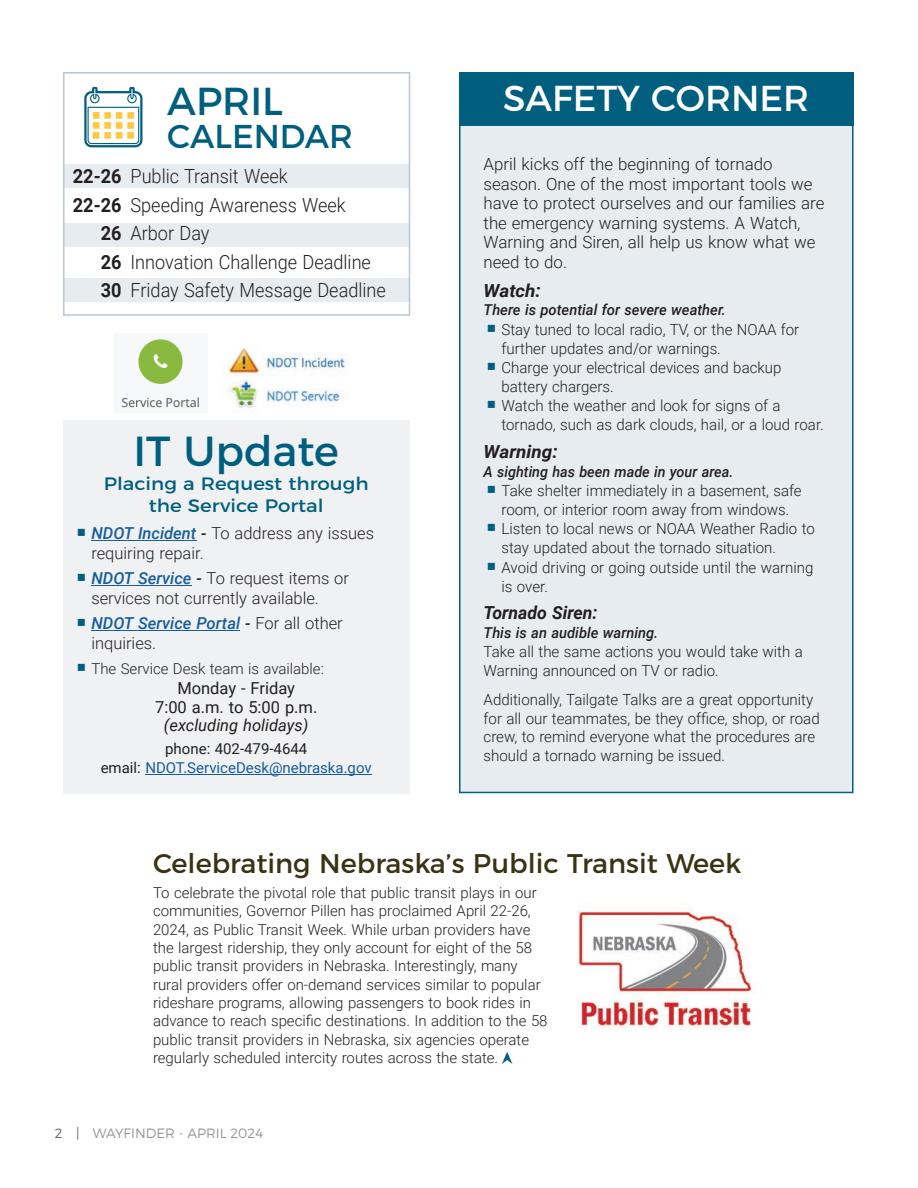
<style>
.page{position:relative;width:918px;height:1188px;background:#fff}
.page>*{position:absolute;margin:0;border:0;box-sizing:border-box;transform-origin:0 0}
.t1{font:42px "Montserrat";color:#005f7f}
.t2{font:39px "Montserrat";color:#005f7f}
.t3{font:36px "Montserrat";color:#fff}
.t4{font:33px "Montserrat";color:#005f7f}
.t5{font:27px "Montserrat";color:#3a3313}
.t6{font:300 19.5px "Roboto";color:#231f20;scale:.93 1}
.t7{font:18px/22.5px "Montserrat";color:#005f7f;text-align:center;scale:1.1 1}
.t8{font:italic 700 18px "Roboto";color:#231f20;scale:1.05 1}
.t9{font:italic 700 18px "Roboto";color:#231f20}
.t10{font:300 16.8px/19.5px "Roboto";color:#231f20}
.t11{font:300 16.5px/19.5px "Roboto";color:#231f20}
.t12{font:16.5px/19.5px "Roboto";color:#231f20;text-align:center}
.t13{font:italic 16.5px "Roboto";color:#231f20}
.t14{font:300 15.3px/18.8px "Roboto";color:#231f20}
.t15{font:300 15px/18.5px "Roboto";color:#231f20}
.t16{font:italic 500 15px "Roboto";color:#231f20}
.t17{font:15px/19.5px "Roboto";color:#175d9e;text-align:center}
.t18{font:italic 500 15px "Roboto";color:#231f20;scale:.96 1}
.t19{font:300 13.5px "Montserrat";color:#939598}
.s1{font-weight:700}
.s2{color:#005f7f}
.s3{font-weight:500;font-style:italic;color:#175d9e}
.s4{font-weight:500;font-style:italic}
.s5{color:#231f20}
.s6{color:#636366}
</style>
<div class="page">
<div style="left:459px;top:126px;width:395px;height:667px;background:#e7ecf0"></div>
<div style="left:459px;top:72px;width:395px;height:54px;background:#005f7f"></div>
<div style="left:63px;top:421px;width:347px;height:373px;background:#f0f1f2"></div>
<hr style="left:91px;top:540px;width:105px;height:1px;background:#175d9e">
<hr style="left:91px;top:585px;width:101px;height:1px;background:#175d9e">
<hr style="left:91px;top:630px;width:149px;height:1px;background:#175d9e">
<hr style="left:145px;top:774px;width:227px;height:1px;background:#175d9e">
<svg style="left:63px;top:72px;width:347px;height:244px"></svg>
<img style="left:225px;top:347px;width:123px;height:65px">
<img style="left:121px;top:339px;width:79px;height:69px">
<img style="left:578px;top:903px;width:177px;height:126px">
<h2 class="t2" style="left:167px;top:77px;width:117px">APRIL</h2>
<h3 class="t4" style="left:167px;top:116px;width:187px">CALENDAR</h3>
<p class="t6" style="left:73px;top:163px;width:232px"><span class="s1">22-26</span> Public Transit Week</p>
<p class="t6" style="left:73px;top:191px;width:295px"><span class="s1">22-26</span> Speeding Awareness Week</p>
<p class="t6" style="left:101px;top:220px;width:119px"><span class="s1">26</span> Arbor Day</p>
<p class="t6" style="left:101px;top:248px;width:292px"><span class="s1">26</span> Innovation Challenge Deadline</p>
<p class="t6" style="left:101px;top:277px;width:308px"><span class="s1">30</span> Friday Safety Message Deadline</p>
<h1 class="t1" style="left:134px;top:425px;width:207px">IT Update</h1>
<p class="t7" style="left:104px;top:472px;width:243px">Placing a Request through the Service Portal</p>
<p class="t11" style="left:91px;top:523px;width:284px;text-indent:-15px"><span class="s2">○</span> <span class="s3">NDOT Incident</span> <span class="s4">-</span> To address any issues requiring repair.</p>
<p class="t11" style="left:91px;top:568px;width:259px;text-indent:-15px"><span class="s2">○</span> <span class="s3">NDOT Service</span> <span class="s4">-</span> To request items or services not currently available.</p>
<p class="t11" style="left:91px;top:613px;width:253px;text-indent:-15px"><span class="s2">○</span> <span class="s3">NDOT Service Portal</span> <span class="s4">-</span> For all other inquiries.</p>
<p class="t15" style="left:76px;top:659px;width:249px"><span class="s2">○</span> The Service Desk team is available:</p>
<p class="t12" style="left:155px;top:678px;width:164px">Monday - Friday<br>7:00 a.m. to 5:00 p.m.</p>
<p class="t13" style="left:164px;top:714px;width:146px">(excluding holidays)</p>
<p class="t17" style="left:101px;top:738px;width:273px"><span class="s5">phone: 402-479-4644<br>email:</span> NDOT.ServiceDesk@nebraska.gov</p>
<h3 class="t3" style="left:503px;top:76px;width:307px">SAFETY CORNER</h3>
<p class="t10" style="left:484px;top:154px;width:342px">April kicks off the beginning of tornado season. One of the most important tools we have to protect ourselves and our families are the emergency warning systems. A Watch, Warning and Siren, all help us know what we need to do.</p>
<p class="t8" style="left:484px;top:278px;width:56px">Watch:</p>
<p class="t16" style="left:484px;top:300px;width:244px">There is potential for severe weather.</p>
<p class="t14" style="left:502px;top:320px;width:299px;text-indent:-15px"><span class="s2">○</span> Stay tuned to local radio, TV, or the NOAA for further updates and/or warnings.</p>
<p class="t14" style="left:502px;top:358px;width:282px;text-indent:-15px"><span class="s2">○</span> Charge your electrical devices and backup battery chargers.</p>
<p class="t14" style="left:502px;top:396px;width:324px;text-indent:-15px"><span class="s2">○</span> Watch the weather and look for signs of a tornado, such as dark clouds, hail, or a loud roar.</p>
<p class="t8" style="left:484px;top:439px;width:72px">Warning:</p>
<p class="t18" style="left:484px;top:461px;width:262px">A sighting has been made in your area.</p>
<p class="t14" style="left:487px;top:481px;width:317px;text-align:center"><span class="s2">○</span> Take shelter immediately in a basement, safe room, or interior room away from windows.</p>
<p class="t14" style="left:502px;top:519px;width:315px;text-indent:-15px"><span class="s2">○</span> Listen to local news or NOAA Weather Radio to stay updated about the tornado situation.</p>
<p class="t14" style="left:502px;top:557px;width:314px;text-indent:-15px"><span class="s2">○</span> Avoid driving or going outside until the warning is over.</p>
<p class="t9" style="left:484px;top:600px;width:115px">Tornado Siren:</p>
<p class="t16" style="left:484px;top:622px;width:176px">This is an audible warning.</p>
<p class="t14" style="left:484px;top:641px;width:321px">Take all the same actions you would take with a<br>Warning announced on TV or radio.</p>
<p class="t14" style="left:484px;top:689px;width:338px">Additionally, Tailgate Talks are a great opportunity for all our teammates, be they office, shop, or road crew, to remind everyone what the procedures are should a tornado warning be issued.</p>
<h3 class="t5" style="left:153px;top:847px;width:590px">Celebrating Nebraska’s Public Transit Week</h3>
<p class="t15" style="left:153px;top:883px;width:396px">To celebrate the pivotal role that public transit plays in our communities, Governor Pillen has proclaimed April 22-26, 2024, as Public Transit Week. While urban providers have the largest ridership, they only account for eight of the 58 public transit providers in Nebraska. Interestingly, many rural providers offer on-demand services similar to popular rideshare programs, allowing passengers to book rides in advance to reach specific destinations. In addition to the 58 public transit providers in Nebraska, six agencies operate regularly scheduled intercity routes across the state.</p>
<p class="t19" style="left:55px;top:1125px;width:210px"><span class="s6">2 |</span> WAYFINDER - APRIL 2024</p>
</div>
